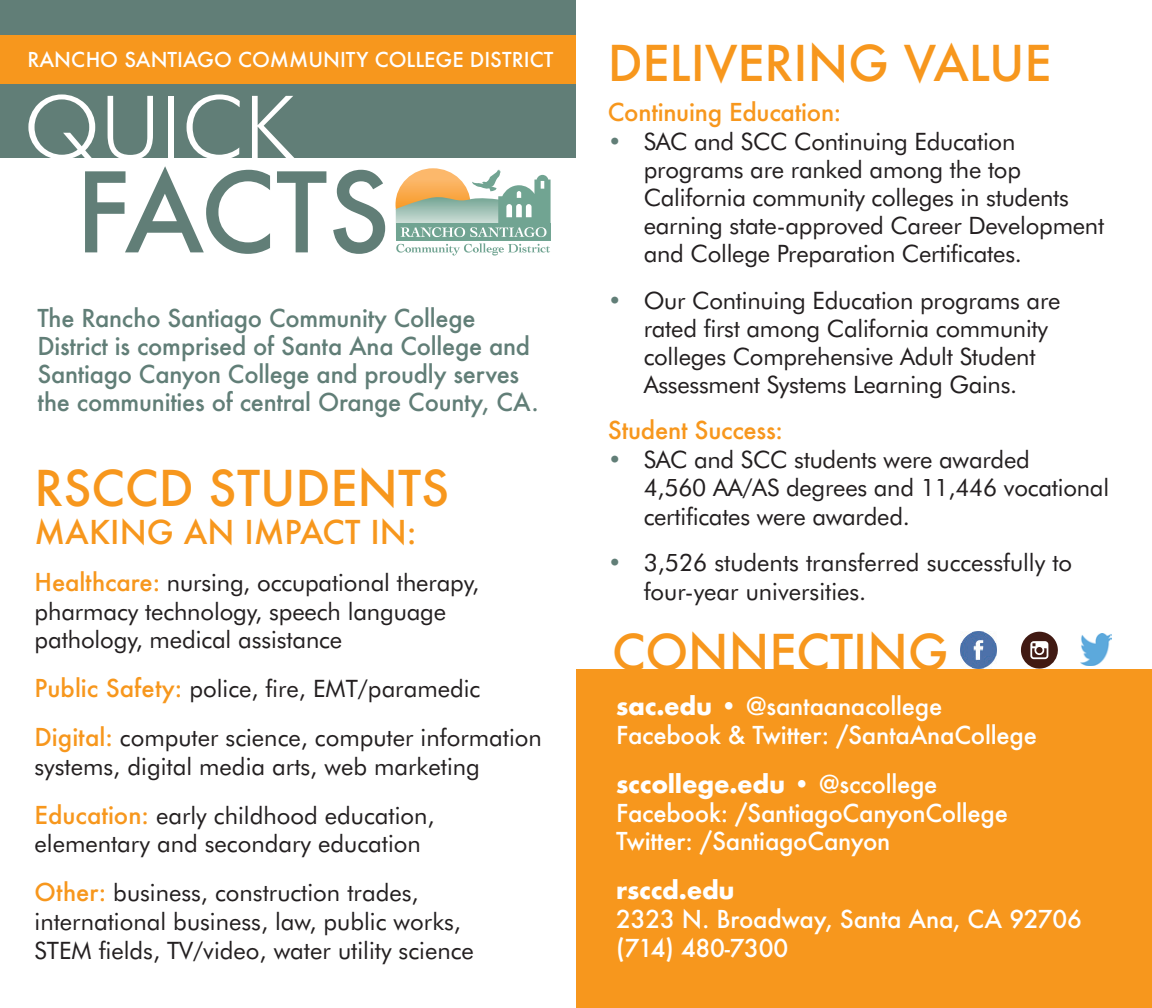
<style>
.page{position:relative;width:1152px;height:1008px;background:#fff}
.page>*{position:absolute;margin:0;border:0;box-sizing:border-box;transform-origin:0 0}
.t1{font:500 107.6px "Futura";letter-spacing:-.02em;color:#617e77}
.t2{font:300 87.2px "Futura BT";color:#fff}
.t3{font:500 48px "Futura";color:#f7971d}
.t4{font:500 32px "Futura";color:#f7971d}
.t5{font:24px/28px "Futura BT";letter-spacing:-.005em;color:#231f20}
.t6{font:500 24px/28.8px "Futura";letter-spacing:-.01em;color:#fff}
.t7{font:500 24px/28px "Futura";letter-spacing:-.01em;color:#617e77}
.t8{font:500 24px "Futura";letter-spacing:-.01em;color:#f7971d}
.t9{font:700 24px "Futura";letter-spacing:-.01em;color:#fff}
.t10{font:500 20px "Futura";color:#fff}
.s1{color:#617e77}
.s2{font-family:"Futura";font-weight:500;color:#f7971d}
.s3{font-weight:700}
</style>
<div class="page">
<div style="left:576px;top:669px;width:576px;height:339px;background:#f7971d"></div>
<div style="left:0;top:0;width:576px;height:158px;background:#617e77"></div>
<div style="left:0;top:35px;width:576px;height:49px;background:#f7971d"></div>
<img style="left:1080px;top:634px;width:32px;height:31px">
<svg style="left:960px;top:632px;width:37px;height:36px"></svg>
<svg style="left:1021px;top:632px;width:37px;height:37px"></svg>
<svg style="left:396px;top:168px;width:155px;height:88px"></svg>
<p class="t10" style="left:27px;top:46px;width:528px">RANCHO SANTIAGO COMMUNITY COLLEGE DISTRICT</p>
<h3 class="t3" style="left:608px;top:31px;width:445px">DELIVERING VALUE</h3>
<p class="t8" style="left:608px;top:96px;width:235px">Continuing Education:</p>
<p class="t5" style="left:644px;top:127px;width:462px;text-indent:-36px"><span class="s1">•</span> SAC and SCC Continuing Education programs are ranked among the top California community colleges in students earning state-approved Career Development and College Preparation Certificates.</p>
<p class="t5" style="left:644px;top:286px;width:418px;text-indent:-36px"><span class="s1">•</span> Our Continuing Education programs are rated first among California community colleges Comprehensive Adult Student Assessment Systems Learning Gains.</p>
<p class="t8" style="left:608px;top:414px;width:177px">Student Success:</p>
<p class="t5" style="left:644px;top:445px;width:467px;text-indent:-36px"><span class="s1">•</span> SAC and SCC students were awarded<br>4,560 AA/AS degrees and 11,446 vocational certificates were awarded.</p>
<p class="t5" style="left:644px;top:548px;width:430px;text-indent:-36px"><span class="s1">•</span> 3,526 students transferred successfully to four-year universities.</p>
<h2 class="t2" style="left:24px;top:74px;width:272px">QUICK</h2>
<h1 class="t1" style="left:75px;top:139px;width:316px">FACTS</h1>
<p class="t7" style="left:37px;top:304px;width:503px">The Rancho Santiago Community College District is comprised of Santa Ana College and Santiago Canyon College and proudly serves the communities of central Orange County, CA.</p>
<h3 class="t3" style="left:35px;top:455px;width:416px">RSCCD STUDENTS</h3>
<h3 class="t4" style="left:35px;top:510px;width:384px">MAKING AN IMPACT IN:</h3>
<p class="t5" style="left:35px;top:568px;width:446px"><span class="s2">Healthcare:</span> nursing, occupational therapy, pharmacy technology, speech language pathology, medical assistance</p>
<p class="t5" style="left:35px;top:664px;width:509px;line-height:48.8px"><span class="s2">Public Safety:</span> police, fire, EMT/paramedic<br><span class="s2">Digital:</span> computer science, computer information</p>
<p class="t5" style="left:35px;top:742px;width:447px;line-height:48.8px">systems, digital media arts, web marketing<br><span class="s2">Education:</span> early childhood education,</p>
<p class="t5" style="left:35px;top:819px;width:388px;line-height:48.8px">elementary and secondary education<br><span class="s2">Other:</span> business, construction trades,</p>
<p class="t5" style="left:35px;top:907px;width:441px">international business, law, public works,<br>STEM fields, TV/video, water utility science</p>
<h3 class="t3" style="left:612px;top:619px;width:338px">CONNECTING</h3>
<p class="t6" style="left:616px;top:692px;width:422px"><span class="s3">sac.edu •</span> @santaanacollege<br>Facebook &amp; Twitter: /SantaAnaCollege</p>
<p class="t6" style="left:616px;top:769px;width:393px"><span class="s3">sccollege.edu •</span> @sccollege<br>Facebook: /SantiagoCanyonCollege<br>Twitter: /SantiagoCanyon</p>
<p class="t9" style="left:616px;top:873px;width:120px">rsccd.edu</p>
<p class="t6" style="left:616px;top:904px;width:467px">2323 N. Broadway, Santa Ana, CA 92706 (714) 480-7300</p>
</div>
